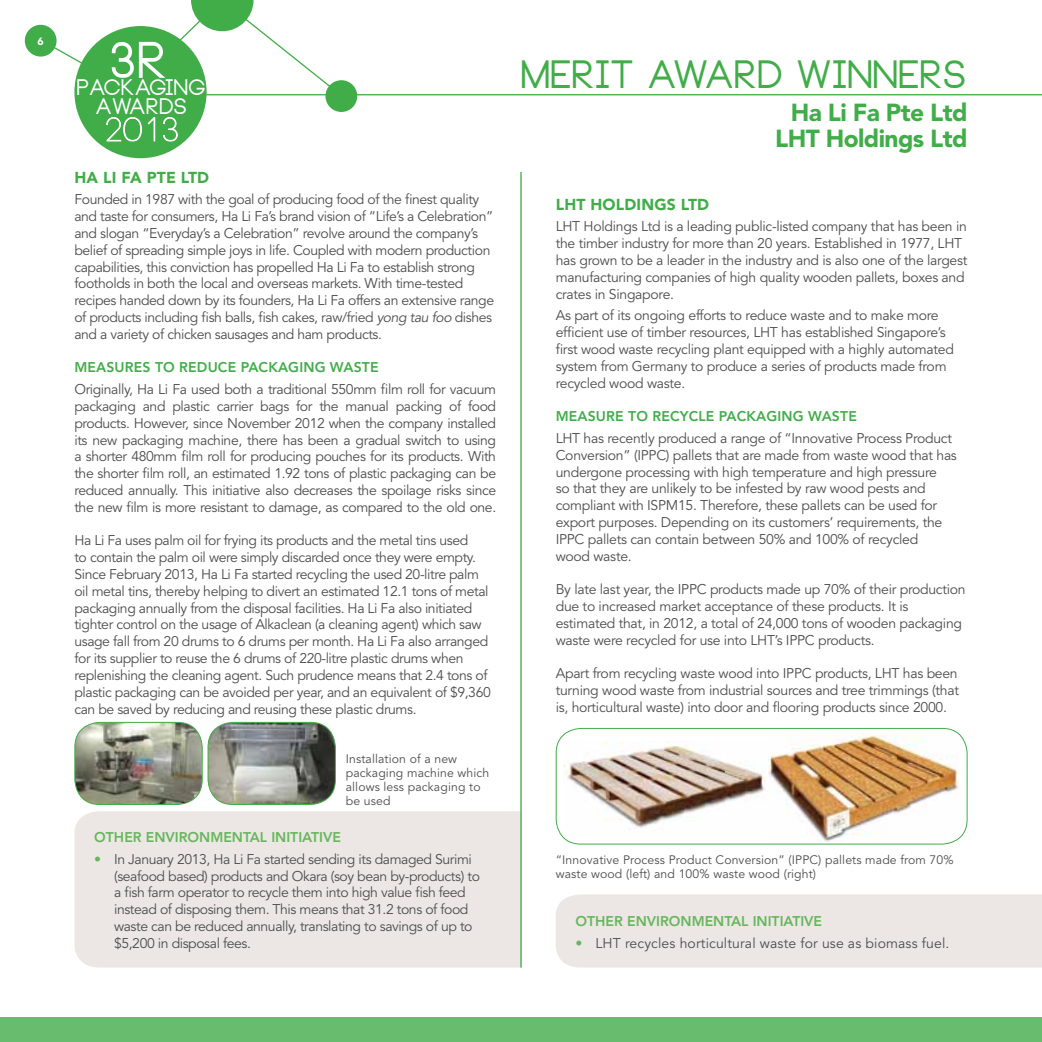
<style>
.page{position:relative;width:1042px;height:1042px;background:#fff}
.page>*{position:absolute;margin:0;border:0;box-sizing:border-box;transform-origin:0 0}
.t1{font:700 50.23px "Neou";color:#fff}
.t2{font:700 38.5px "Neou";color:#41ad49}
.t3{font:900 24.5px "Avenir";letter-spacing:-.025em;color:#41ad49}
.t4{font:700 21.88px/19.8px "Neou";color:#fff;text-align:center}
.t5{font:900 15.75px "Avenir";letter-spacing:.01em;color:#41ad49}
.t6{font:14px/16.8px "Avenir";letter-spacing:-.03em;color:#4d4d4f}
.t7{font:800 14px "Avenir";letter-spacing:.01em;color:#41ad49}
.t8{font:800 14px "Avenir";color:#66b65d}
.t9{font:14px "Avenir";letter-spacing:.01em;color:#4d4d4f}
.t10{font:12.25px/14px "Avenir";letter-spacing:.01em;color:#4d4d4f}
.t11{font:900 10.5px "Avenir";color:#fff}
.s1{font-style:italic}
.s2{color:#66b65d}
</style>
<div class="page">
<div style="left:0;top:1017px;width:1042px;height:25px;background:#67bd6d"></div>
<div style="left:25px;top:25px;width:32px;height:32px;background:#41ad49;border-radius:50%"></div>
<div style="left:325px;top:80px;width:32px;height:32px;background:#41ad49;border-radius:50%"></div>
<svg style="left:43px;top:0;width:299px;height:105px"></svg>
<hr style="left:137px;top:94px;width:905px;height:1px;background:#41ad49">
<div style="left:74px;top:26px;width:133px;height:132px;background:#41ad49;border-radius:50%"></div>
<svg style="left:106px;top:117px;width:49px;height:25px"></svg>
<svg style="left:163px;top:117px;width:15px;height:25px"></svg>
<div style="left:74px;top:811px;width:446px;height:156px;background:#ece7e4"></div>
<hr style="left:520px;top:172px;width:2px;height:795px;background:#41ad49">
<div style="left:556px;top:894px;width:486px;height:73px;background:#ece7e4"></div>
<img style="left:768px;top:734px;width:191px;height:110px">
<div style="left:556px;top:728px;width:411px;height:116px;border:1px solid #41ad49;border-radius:25px"></div>
<img style="left:563px;top:741px;width:203px;height:88px">
<img style="left:75px;top:722px;width:127px;height:82px">
<div style="left:74px;top:722px;width:129px;height:83px;border:1px solid #41ad49;border-radius:25px"></div>
<img style="left:208px;top:722px;width:127px;height:82px">
<div style="left:208px;top:722px;width:128px;height:83px;border:1px solid #41ad49;border-radius:25px"></div>
<p class="t11" style="left:38px;top:35px;width:8px">6</p>
<h1 class="t1" style="left:112px;top:35px;width:59px">3R</h1>
<h3 class="t4" style="left:77px;top:78px;width:131px">PACKAGING<br>AWARDS</h3>
<p class="t5" style="left:74px;top:168px;width:136px">Ha Li Fa Pte Ltd</p>
<p class="t6" style="left:74px;top:192px;width:421px">Founded in 1987 with the goal of producing food of the finest quality and taste for consumers, Ha Li Fa’s brand vision of “Life’s a Celebration” and slogan “Everyday’s a Celebration” revolve around the company’s belief of spreading simple joys in life. Coupled with modern production capabilities, this conviction has propelled Ha Li Fa to establish strong footholds in both the local and overseas markets. With time-tested recipes handed down by its founders, Ha Li Fa offers an extensive range of products including fish balls, fish cakes, raw/fried <span class="s1">yong tau foo</span> dishes and a variety of chicken sausages and ham products.</p>
<p class="t7" style="left:74px;top:359px;width:306px">MEASURES TO REDUCE PACKAGING WASTE</p>
<p class="t6" style="left:74px;top:381px;width:423px;text-align:justify">Originally, Ha Li Fa used both a traditional 550mm film roll for vacuum packaging and plastic carrier bags for the manual packing of food products. However, since November 2012 when the company installed its new packaging machine, there has been a gradual switch to using a shorter 480mm film roll for producing pouches for its products. With the shorter film roll, an estimated 1.92 tons of plastic packaging can be reduced annually. This initiative also decreases the spoilage risks since the new film is more resistant to damage, as compared to the old one.</p>
<p class="t6" style="left:74px;top:532px;width:418px">Ha Li Fa uses palm oil for frying its products and the metal tins used<br>to contain the palm oil were simply discarded once they were empty.<br>Since February 2013, Ha Li Fa started recycling the used 20-litre palm oil metal tins, thereby helping to divert an estimated 12.1 tons of metal packaging annually from the disposal facilities. Ha Li Fa also initiated tighter control on the usage of Alkaclean (a cleaning agent) which saw usage fall from 20 drums to 6 drums per month. Ha Li Fa also arranged for its supplier to reuse the 6 drums of 220-litre plastic drums when replenishing the cleaning agent. Such prudence means that 2.4 tons of plastic packaging can be avoided per year, and an equivalent of $9,360 can be saved by reducing and reusing these plastic drums.</p>
<p class="t10" style="left:346px;top:752px;width:145px">Installation of a new packaging machine which allows less packaging to be used</p>
<p class="t8" style="left:94px;top:829px;width:248px">OTHER ENVIRONM ENTAL INITIATIVE</p>
<p class="t6" style="left:114px;top:851px;width:367px;text-indent:-20px"><span class="s2">•</span> In January 2013, Ha Li Fa started sending its damaged Surimi (seafood based) products and Okara (soy bean by-products) to a fish farm operator to recycle them into high value fish feed instead of disposing them. This means that 31.2 tons of food waste can be reduced annually, translating to savings of up to $5,200 in disposal fees.</p>
<h2 class="t2" style="left:522px;top:55px;width:447px">MERIT AWARD WINNERS</h2>
<h3 class="t3" style="left:791px;top:97px;width:178px">Ha Li Fa Pte Ltd</h3>
<h3 class="t3" style="left:775px;top:123px;width:16px">LHT</h3>
<h3 class="t3" style="left:826px;top:123px;width:143px">Holdings Ltd</h3>
<p class="t5" style="left:556px;top:195px;width:11px">LHT</p>
<p class="t5" style="left:590px;top:195px;width:120px">Holdings Ltd</p>
<p class="t6" style="left:556px;top:219px;width:413px">LHT Holdings Ltd is a leading public-listed company that has been in the timber industry for more than 20 years. Established in 1977, LHT has grown to be a leader in the industry and is also one of the largest manufacturing companies of high quality wooden pallets, boxes and crates in Singapore.</p>
<p class="t6" style="left:556px;top:307px;width:400px">As part of its ongoing efforts to reduce waste and to make more efficient use of timber resources, LHT has established Singapore’s first wood waste recycling plant equipped with a highly automated system from Germany to produce a series of products made from recycled wood waste.</p>
<p class="t7" style="left:556px;top:408px;width:303px">MEASURE TO RECYCLE PACKAGING WASTE</p>
<p class="t6" style="left:556px;top:430px;width:403px">LHT has recently produced a range of “Innovative Process Product Conversion” (IPPC) pallets that are made from waste wood that has undergone processing with high temperature and high pressure<br>so that they are unlikely to be infested by raw wood pests and compliant with ISPM15. Therefore, these pallets can be used for export purposes. Depending on its customers’ requirements, the IPPC pallets can contain between 50% and 100% of recycled<br>wood waste.</p>
<p class="t6" style="left:556px;top:581px;width:411px">By late last year, the IPPC products made up 70% of their production due to increased market acceptance of these products. It is estimated that, in 2012, a total of 24,000 tons of wooden packaging waste were recycled for use into LHT’s IPPC products.</p>
<p class="t6" style="left:556px;top:665px;width:405px;text-align:justify">Apart from recycling waste wood into IPPC products, LHT has been turning wood waste from industrial sources and tree trimmings (that is, horticultural waste) into door and flooring products since 2000.</p>
<p class="t10" style="left:556px;top:853px;width:399px">“Innovative Process Product Conversion” (IPPC) pallets made from 70% waste wood (left) and 100% waste wood (right)</p>
<p class="t8" style="left:575px;top:913px;width:248px">OTHER ENVIRONM ENTAL INITIATIVE</p>
<p class="t9" style="left:575px;top:935px;width:375px"><span class="s2">•</span> LHT recycles horticultural waste for use as biomass fuel.</p>
</div>
